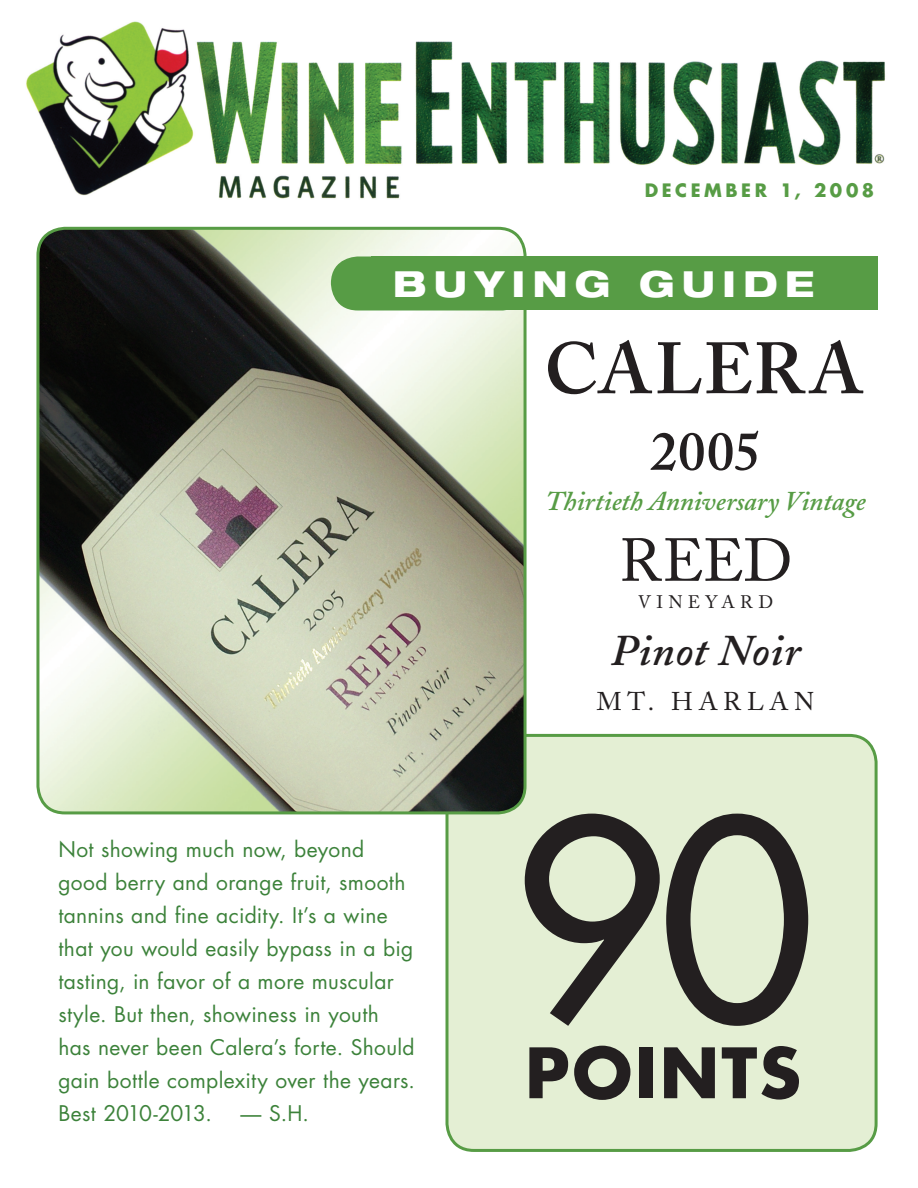
<style>
.page{position:relative;width:918px;height:1188px;background:#fff}
.page>*{position:absolute;margin:0;border:0;box-sizing:border-box;transform-origin:0 0}
.t1{font:270px "Futura";color:#231f20}
.t2{font:700 67.5px "Futura";letter-spacing:.04em;color:#231f20}
.t3{font:60px "Adobe Caslon";color:#231f20}
.t4{font:600 54px "Adobe Caslon";color:#231f20}
.t5{font:italic 600 43.5px "Adobe Caslon";letter-spacing:.015em;color:#231f20}
.t6{font:800 expanded 36px "Helvetica Neue";letter-spacing:.195em;color:#fff}
.t7{font:italic 600 27px "Adobe Caslon";letter-spacing:-.005em;color:#579c45}
.t8{font:25.5px "Adobe Caslon";color:#231f20}
.t9{font:21px/33px "Futura";letter-spacing:.015em;color:#3c823a}
.t10{font:700 18px "Futura";letter-spacing:.2em;color:#579c45}
.t11{font:18px "Adobe Caslon";letter-spacing:.29em;color:#231f20}
</style>
<div class="page">
<div style="left:447px;top:735px;width:429px;height:415px;background:#e4efd4;border-radius:27px"></div>
<div style="left:446px;top:734px;width:432px;height:418px;border:3px solid #579c45;border-radius:27px"></div>
<img style="left:26px;top:21px;width:859px;height:178px">
<img style="left:38px;top:228px;width:487px;height:585px">
<div style="left:36px;top:227px;width:491px;height:587px;border:3px solid #579c45;border-radius:27px"></div>
<div style="left:371px;top:256px;width:507px;height:54px;background:#579c45"></div>
<div style="left:331px;top:256px;width:198px;height:54px;background:#579c45;border-radius:27px"></div>
<svg style="left:548px;top:340px;width:104px;height:54px"></svg>
<svg style="left:658px;top:340px;width:205px;height:53px"></svg>
<p class="t10" style="left:645px;top:178px;width:231px">DECEMBER 1, 2008</p>
<p class="t6" style="left:393px;top:261px;width:423px">BUYING GUIDE</p>
<p class="t9" style="left:58px;top:833px;width:358px">Not showing much now, beyond good berry and orange fruit, smooth tannins and fine acidity. It’s a wine that you would easily bypass in a big tasting, in favor of a more muscular style. But then, showiness in youth has never been Calera’s forte. Should gain bottle complexity over the years.<br>Best 2010-2013.</p>
<p class="t9" style="left:241px;top:1097px;width:70px">— S.H.</p>
<p class="t4" style="left:651px;top:419px;width:112px">2005</p>
<p class="t7" style="left:546px;top:486px;width:322px">Thirtieth Anniversary Vintage</p>
<p class="t3" style="left:619px;top:525px;width:174px">REED</p>
<p class="t11" style="left:638px;top:591px;width:137px">VINEYARD</p>
<p class="t5" style="left:611px;top:626px;width:191px">Pinot Noir</p>
<p class="t8" style="left:597px;top:686px;width:196px">MT. HAR LAN</p>
<p class="t1" style="left:511px;top:746px;width:306px">90</p>
<p class="t2" style="left:525px;top:1026px;width:277px">POINTS</p>
</div>
